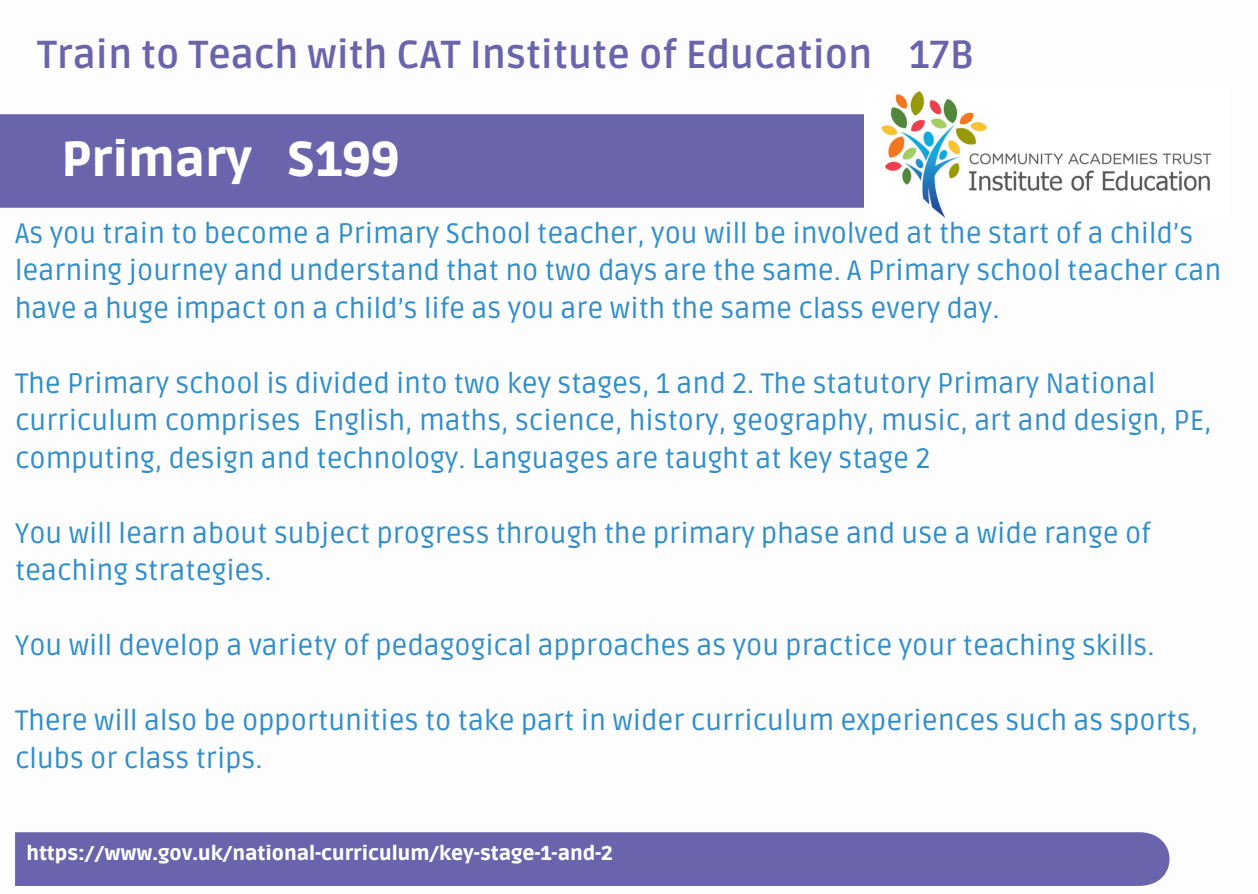
<style>
.page{position:relative;width:1258px;height:894px;background:#fff}
.page>*{position:absolute;margin:0;border:0;box-sizing:border-box;transform-origin:0 0}
.t1{font:900 48.6px "Ruda";color:#fff}
.t2{font:700 39px "Ruda";color:#6964ab}
.t3{font:28.2px/37.5px "Ruda";color:#308ec9}
.t4{font:900 19.8px "Ruda";color:#fff}
</style>
<div class="page">
<div style="left:15px;top:832px;width:1154px;height:53px;background:#6964ab"></div>
<div style="left:0;top:114px;width:864px;height:94px;background:#6964ab"></div>
<img style="left:881px;top:90px;width:331px;height:128px">
<p class="t2" style="left:37px;top:32px;width:938px">Train to Teach with CAT Institute of Education 17B</p>
<p class="t1" style="left:61px;top:131px;width:340px">Primary S199</p>
<p class="t3" style="left:15px;top:215px;width:1207px">As you train to become a Primary School teacher, you will be involved at the start of a child’s learning journey and understand that no two days are the same. A Primary school teacher can have a huge impact on a child’s life as you are with the same class every day.</p>
<p class="t3" style="left:15px;top:365px;width:1198px">The Primary school is divided into two key stages, 1 and 2. The statutory Primary National curriculum comprises English, maths, science, history, geography, music, art and design, PE, computing, design and technology. Languages are taught at key stage 2</p>
<p class="t3" style="left:15px;top:515px;width:1137px">You will learn about subject progress through the primary phase and use a wide range of teaching strategies.</p>
<p class="t3" style="left:15px;top:627px;width:1141px">You will develop a variety of pedagogical approaches as you practice your teaching skills.</p>
<p class="t3" style="left:15px;top:702px;width:1185px">There will also be opportunities to take part in wider curriculum experiences such as sports, clubs or class trips.</p>
<p class="t4" style="left:27px;top:841px;width:588px">https://www.gov.uk/national-curriculum/key-stage-1-and-2</p>
</div>
